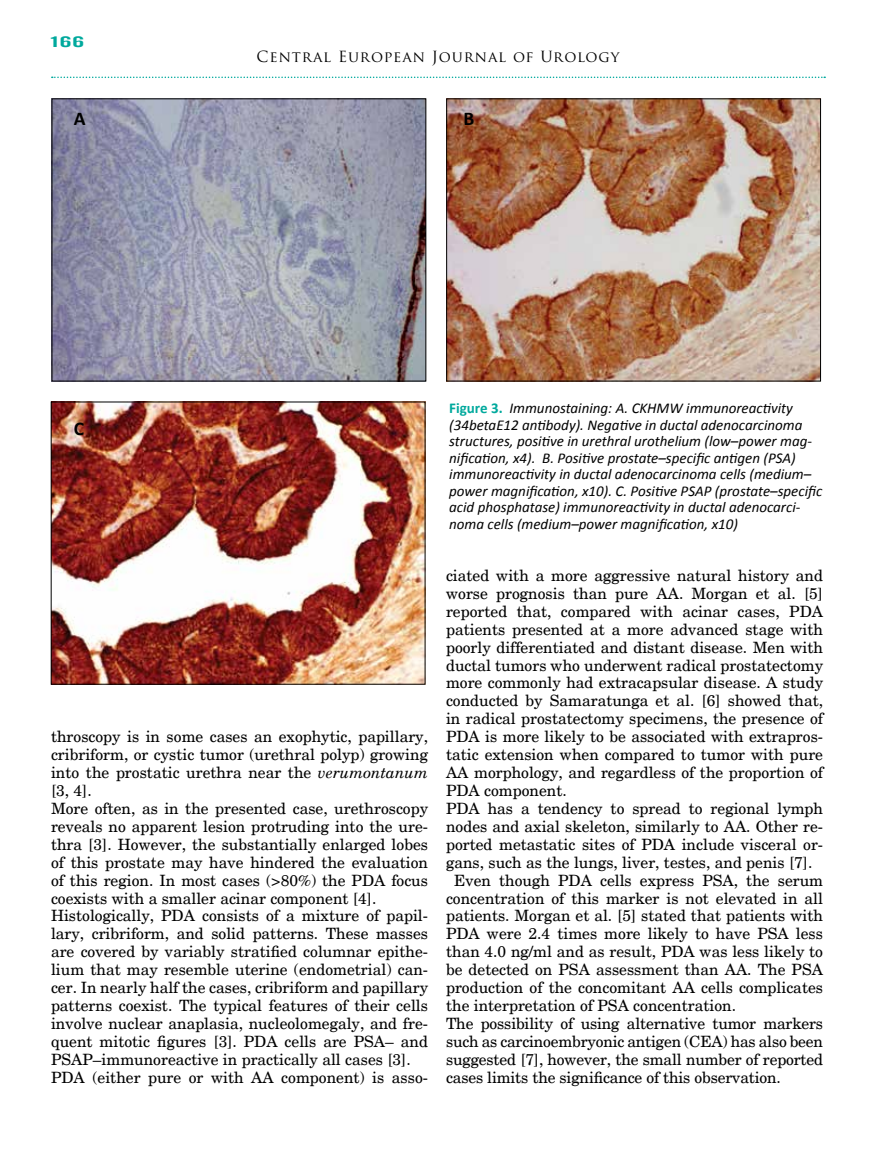
<style>
.page{position:relative;width:893px;height:1174px;background:#fff}
.page>*{position:absolute;margin:0;border:0;box-sizing:border-box;transform-origin:0 0}
.t1{font:700 19.5px "Calibri";color:#000}
.t2{font:15.6px/17.9px "New Century Schlbk";color:#000}
.t3{font:italic 15px/16.5px "Calibri";color:#000}
.t4{font:15px "Trajan Pro";letter-spacing:.06em;color:#000}
.t5{font:15px "Alternate Gothic No 2 EU";color:#00a99d;scale:2 1}
.s1{font-style:italic}
.s2{font-weight:700;font-style:normal;color:#00a99d}
</style>
<div class="page">
<svg style="left:52px;top:77px;width:773px;height:1px"></svg>
<img style="left:53px;top:404px;width:370px;height:278px">
<img style="left:54px;top:101px;width:370px;height:278px">
<img style="left:448px;top:101px;width:371px;height:278px">
<div style="left:446px;top:99px;width:375px;height:282px;border:1px solid #000"></div>
<p class="t5" style="left:51px;top:33px;width:18px">166</p>
<p class="t4" style="left:256px;top:47px;width:365px">Central European Journal of Urology</p>
<p class="t1" style="left:74px;top:106px;width:13px">A</p>
<p class="t1" style="left:463px;top:106px;width:12px">B</p>
<p class="t1" style="left:74px;top:416px;width:12px">C</p>
<p class="t2" style="left:51px;top:728px;width:379px">throscopy is in some cases an exophytic, papillary, cribriform, or cystic tumor (urethral polyp) growing into the prostatic urethra near the <span class="s1">verumontanum </span>[3, 4].<br>More often, as in the presented case, urethroscopy reveals no apparent lesion protruding into the ure&shy;thra [3]. However, the substantially enlarged lobes of this prostate may have hindered the evaluation of this region. In most cases (&gt;80%) the PDA focus coexists with a smaller acinar component [4].<br>Histologically, PDA consists of a mixture of papil&shy;lary, cribriform, and solid patterns. These masses are covered by variably stratified columnar epithe&shy;lium that may resemble uterine (endometrial) can&shy;cer. In nearly half the cases, cribriform and papillary patterns coexist. The typical features of their cells involve nuclear anaplasia, nucleolomegaly, and fre&shy;quent mitotic figures [3]. PDA cells are PSA– and PSAP–immunoreactive in practically all cases [3].<br>PDA (either pure or with AA component) is asso-</p>
<p class="t3" style="left:449px;top:399px;width:375px"><span class="s2">Figure 3.</span> Immunostaining: A. CKHMW immunoreactivity (34betaE12 antibody). Negative in ductal adenocarcinoma structures, positive in urethral urothelium (low–power mag&shy;nification, x4). B. Positive prostate–specific antigen (PSA) immunoreactivity in ductal adenocarcinoma cells (medium– power magnification, x10). C. Positive PSAP (prostate–specific acid phosphatase) immunoreactivity in ductal adenocarci&shy;noma cells (medium–power magnification, x10)</p>
<p class="t2" style="left:446px;top:566px;width:379px">ciated with a more aggressive natural history and</p>
<p class="t2" style="left:446px;top:584px;width:379px">worse prognosis than pure AA. Morgan et al. [5]</p>
<p class="t2" style="left:446px;top:602px;width:379px">reported that, compared with acinar cases, PDA</p>
<p class="t2" style="left:446px;top:620px;width:378px">patients presented at a more advanced stage with</p>
<p class="t2" style="left:446px;top:638px;width:379px">poorly differentiated and distant disease. Men with</p>
<p class="t2" style="left:446px;top:656px;width:378px">ductal tumors who underwent radical prostatectomy</p>
<p class="t2" style="left:446px;top:674px;width:378px">more commonly had extracapsular disease. A study</p>
<p class="t2" style="left:446px;top:692px;width:378px">conducted by Samaratunga et al. [6] showed that,</p>
<p class="t2" style="left:446px;top:710px;width:379px">in radical prostatectomy specimens, the presence of</p>
<p class="t2" style="left:446px;top:728px;width:378px">PDA is more likely to be associated with extrapros-</p>
<p class="t2" style="left:446px;top:746px;width:379px">tatic extension when compared to tumor with pure</p>
<p class="t2" style="left:446px;top:763px;width:379px">AA morphology, and regardless of the proportion of</p>
<p class="t2" style="left:446px;top:781px;width:122px">PDA component.</p>
<p class="t2" style="left:446px;top:799px;width:379px">PDA has a tendency to spread to regional lymph</p>
<p class="t2" style="left:446px;top:817px;width:378px">nodes and axial skeleton, similarly to AA. Other re-</p>
<p class="t2" style="left:446px;top:835px;width:378px">ported metastatic sites of PDA include visceral or-</p>
<p class="t2" style="left:446px;top:853px;width:368px">gans, such as the lungs, liver, testes, and penis [7].</p>
<p class="t2" style="left:454px;top:871px;width:370px">Even though PDA cells express PSA, the serum</p>
<p class="t2" style="left:446px;top:889px;width:379px">concentration of this marker is not elevated in all</p>
<p class="t2" style="left:446px;top:907px;width:378px">patients. Morgan et al. [5] stated that patients with</p>
<p class="t2" style="left:446px;top:925px;width:379px">PDA were 2.4 times more likely to have PSA less</p>
<p class="t2" style="left:446px;top:943px;width:379px">than 4.0 ng/ml and as result, PDA was less likely to</p>
<p class="t2" style="left:446px;top:961px;width:379px">be detected on PSA assessment than AA. The PSA</p>
<p class="t2" style="left:446px;top:979px;width:378px">production of the concomitant AA cells complicates</p>
<p class="t2" style="left:446px;top:996px;width:292px">the interpretation of PSA concentration.</p>
<p class="t2" style="left:446px;top:1014px;width:379px">The possibility of using alternative tumor markers</p>
<p class="t2" style="left:446px;top:1032px;width:379px">such as carcinoembryonic antigen (CEA) has also been</p>
<p class="t2" style="left:446px;top:1050px;width:379px">suggested [7], however, the small number of reported</p>
<p class="t2" style="left:446px;top:1068px;width:336px">cases limits the significance of this observation.</p>
</div>
